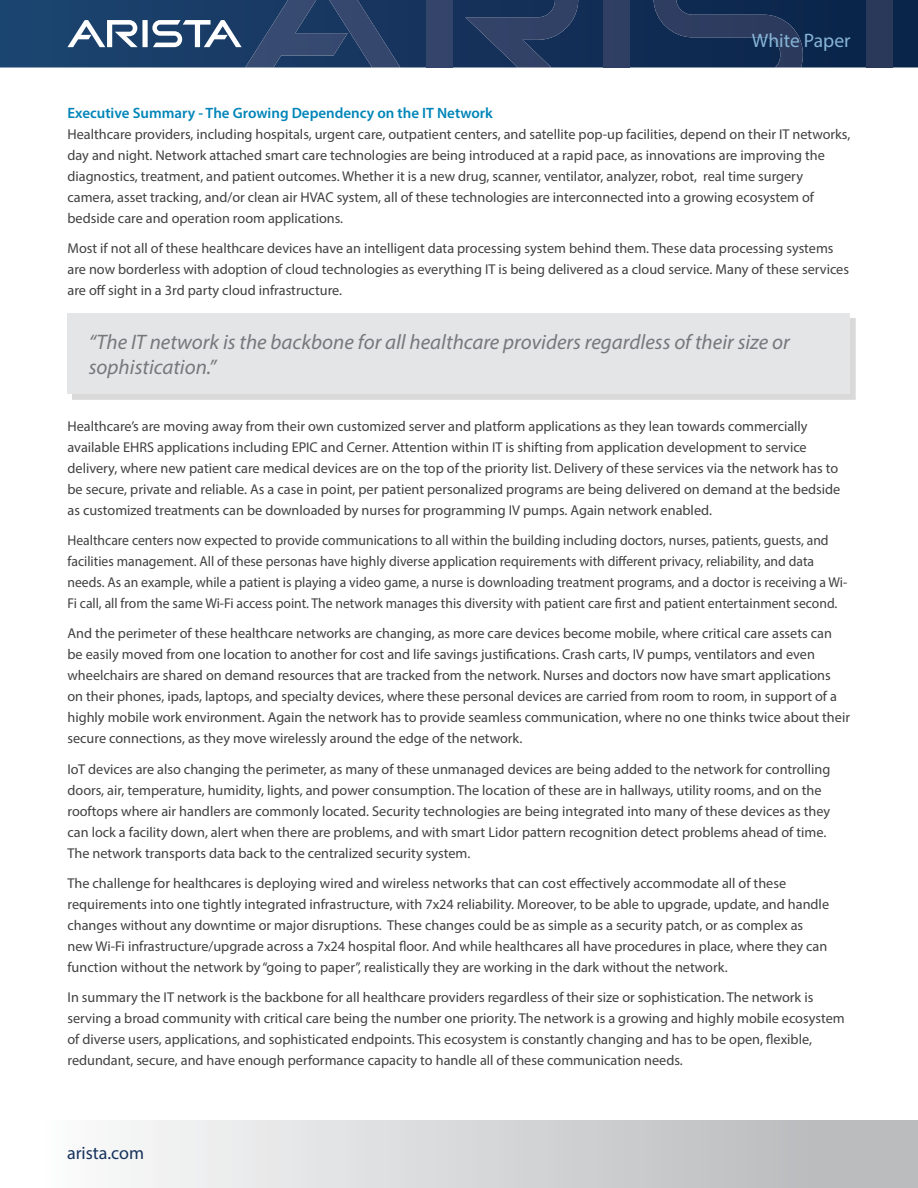
<style>
.page{position:relative;width:918px;height:1188px;background:#fff}
.page>*{position:absolute;margin:0;border:0;box-sizing:border-box;transform-origin:0 0}
.t1{font:italic 21px/25.2px "Myriad Pro";color:#77787b}
.t2{font:19.5px "Myriad Pro";color:#86b4d6}
.t3{font:18px "Myriad Pro";color:#16325c}
.t4{font:600 15px "Myriad Pro";color:#0085b8}
.t5{font:14.25px/21px "Myriad Pro";color:#414042}
.t6{font:14.25px/21px "Myriad Pro";color:#414042;scale:.96 1}
</style>
<div class="page">
<svg style="left:0;top:0;width:918px;height:68px;background:#14335a"></svg>
<div style="left:426px;top:0;width:26px;height:68px;background:#34446a"></div>
<svg style="left:465px;top:0;width:113px;height:68px;background:#233a60"></svg>
<svg style="left:67px;top:0;width:333px;height:68px;background:#345076"></svg>
<div style="left:604px;top:0;width:26px;height:68px;background:#2f3f63"></div>
<svg style="left:654px;top:0;width:149px;height:68px;background:#1c3257"></svg>
<div style="left:867px;top:0;width:26px;height:68px;background:#2a385a"></div>
<div style="left:0;top:1120px;width:918px;height:68px;background:linear-gradient(to right,#fff,#b3b5b7)"></div>
<div style="left:72px;top:318px;width:783px;height:82px;background:#d9d9d9"></div>
<div style="left:68px;top:314px;width:782px;height:80px;background:#e4e5e6"></div>
<h2 class="t2" style="left:752px;top:29px;width:100px">White Paper</h2>
<p class="t4" style="left:68px;top:104px;width:427px">Executive Summary - The Growing Dependency on the IT Network</p>
<p class="t5" style="left:68px;top:124px;width:784px">Healthcare providers, including hospitals, urgent care, outpatient centers, and satellite pop-up facilities, depend on their IT networks, day and night. Network attached smart care technologies are being introduced at a rapid pace, as innovations are improving the diagnostics, treatment, and patient outcomes. Whether it is a new drug, scanner, ventilator, analyzer, robot, real time surgery camera, asset tracking, and/or clean air HVAC system, all of these technologies are interconnected into a growing ecosystem of bedside care and operation room applications.</p>
<p class="t5" style="left:68px;top:238px;width:783px">Most if not all of these healthcare devices have an intelligent data processing system behind them. These data processing systems are now borderless with adoption of cloud technologies as everything IT is being delivered as a cloud service. Many of these services are off sight in a 3rd party cloud infrastructure.</p>
<h1 class="t1" style="left:89px;top:329px;width:703px">“The IT network is the backbone for all healthcare providers regardless of their size or sophistication.”</h1>
<p class="t5" style="left:68px;top:415px;width:774px">Healthcare’s are moving away from their own customized server and platform applications as they lean towards commercially available EHRS applications including EPIC and Cerner. Attention within IT is shifting from application development to service delivery, where new patient care medical devices are on the top of the priority list. Delivery of these services via the network has to be secure, private and reliable. As a case in point, per patient personalized programs are being delivered on demand at the bedside as customized treatments can be downloaded by nurses for programming IV pumps. Again network enabled.</p>
<p class="t6" style="left:68px;top:530px;width:814px">Healthcare centers now expected to provide communications to all within the building including doctors, nurses, patients, guests, and facilities management. All of these personas have highly diverse application requirements with different privacy, reliability, and data needs. As an example, while a patient is playing a video game, a nurse is downloading treatment programs, and a doctor is receiving a Wi-Fi call, all from the same Wi-Fi access point. The network manages this diversity with patient care first and patient entertainment second.</p>
<p class="t5" style="left:68px;top:623px;width:784px">And the perimeter of these healthcare networks are changing, as more care devices become mobile, where critical care assets can be easily moved from one location to another for cost and life savings justifications. Crash carts, IV pumps, ventilators and even wheelchairs are shared on demand resources that are tracked from the network. Nurses and doctors now have smart applications on their phones, ipads, laptops, and specialty devices, where these personal devices are carried from room to room, in support of a highly mobile work environment. Again the network has to provide seamless communication, where no one thinks twice about their secure connections, as they move wirelessly around the edge of the network.</p>
<p class="t5" style="left:68px;top:758px;width:765px">IoT devices are also changing the perimeter, as many of these unmanaged devices are being added to the network for controlling doors, air, temperature, humidity, lights, and power consumption. The location of these are in hallways, utility rooms, and on the rooftops where air handlers are commonly located. Security technologies are being integrated into many of these devices as they can lock a facility down, alert when there are problems, and with smart Lidor pattern recognition detect problems ahead of time.<br>The network transports data back to the centralized security system.</p>
<p class="t5" style="left:68px;top:872px;width:763px">The challenge for healthcares is deploying wired and wireless networks that can cost effectively accommodate all of these requirements into one tightly integrated infrastructure, with 7x24 reliability. Moreover, to be able to upgrade, update, and handle changes without any downtime or major disruptions. These changes could be as simple as a security patch, or as complex as new Wi-Fi infrastructure/upgrade across a 7x24 hospital floor. And while healthcares all have procedures in place, where they can function without the network by “going to paper”, realistically they are working in the dark without the network.</p>
<p class="t5" style="left:68px;top:987px;width:779px">In summary the IT network is the backbone for all healthcare providers regardless of their size or sophistication. The network is serving a broad community with critical care being the number one priority. The network is a growing and highly mobile ecosystem of diverse users, applications, and sophisticated endpoints. This ecosystem is constantly changing and has to be open, flexible, redundant, secure, and have enough performance capacity to handle all of these communication needs.</p>
<p class="t3" style="left:67px;top:1142px;width:79px">arista.com</p>
</div>
